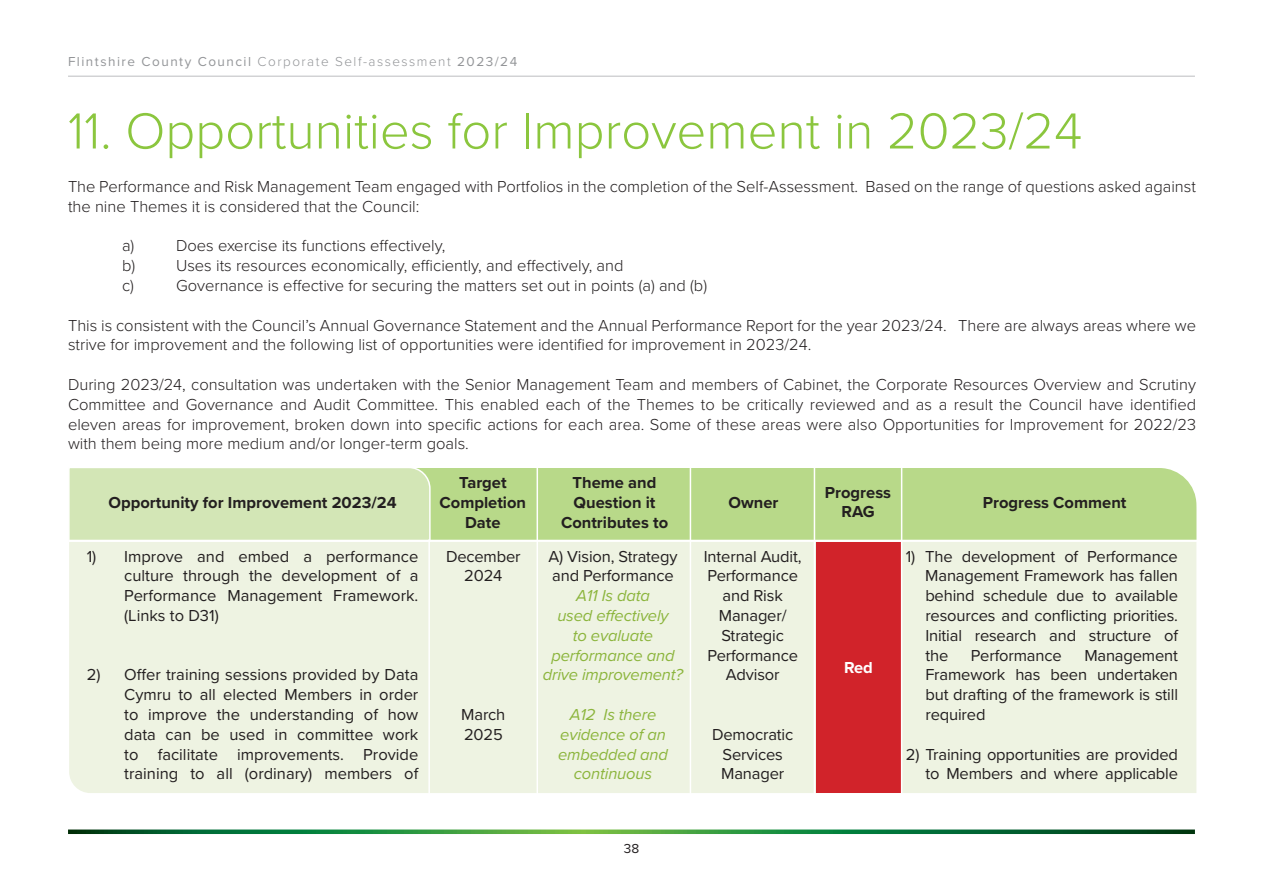
<style>
.page{position:relative;width:1263px;height:893px;background:#fff}
.page>*{position:absolute;margin:0;border:0;box-sizing:border-box;transform-origin:0 0}
.t1{font:300 52.5px "Proxima Nova";color:#8bc63e}
.t2{font:300 16.5px/19.8px "Proxima Nova";color:#231f20}
.t3{font:16.5px/19.8px "Proxima Nova";letter-spacing:-.01em;color:#231f20;text-align:justify}
.t4{font:italic 16.5px/19.8px "Proxima Nova";letter-spacing:-.01em;color:#8cb53d;text-align:center}
.t5{font:700 16.5px/19.8px "Proxima Nova";color:#231f20;text-align:center}
.t6{font:700 16.5px "Proxima Nova";color:#fff}
.t7{font:13.5px "Proxima Nova";letter-spacing:.11em;color:#939598}
.t8{font:13.5px "Proxima Nova";color:#231f20}
.s1{font-weight:300}
.s2{font-style:normal;color:#231f20}
</style>
<div class="page">
<svg style="left:68px;top:829px;width:1127px;height:5px;background:#348a4a"></svg>
<hr style="left:68px;top:76px;width:1127px;height:1px;background:#bcbdc0">
<div style="left:69px;top:542px;width:1127px;height:251px;background:#eef3e2"></div>
<div style="left:431px;top:468px;width:765px;height:72px;background:#b8d989"></div>
<div style="left:69px;top:468px;width:362px;height:75px;background:#d3e6b6"></div>
<div style="left:816px;top:542px;width:86px;height:251px;background:#d1232a"></div>
<hr style="left:536px;top:468px;width:2px;height:345px;background:#fff">
<hr style="left:690px;top:468px;width:1px;height:338px;background:#fff">
<hr style="left:814px;top:468px;width:1px;height:346px;background:#fff">
<hr style="left:901px;top:468px;width:1px;height:344px;background:#fff">
<hr style="left:428px;top:539px;width:2px;height:274px;background:#fff">
<hr style="left:68px;top:540px;width:1134px;height:2px;background:#fff">
<p class="t7" style="left:68px;top:51px;width:451px">Flintshire County Council <span class="s1">Corporate Self-assessment</span> 2023/24</p>
<p class="t1" style="left:68px;top:92px;width:1016px">11. Opportunities for Improvement in 2023/24</p>
<p class="t2" style="left:68px;top:176px;width:1129px">The Performance and Risk Management Team engaged with Portfolios in the completion of the Self-Assessment. Based on the range of questions asked against the nine Themes it is considered that the Council:</p>
<p class="t2" style="left:122px;top:235px;width:14px">a)</p>
<p class="t2" style="left:176px;top:235px;width:271px">Does exercise its functions efectively,</p>
<p class="t2" style="left:122px;top:255px;width:15px">b)</p>
<p class="t2" style="left:176px;top:255px;width:449px">Uses its resources economically, efciently, and efectively, and</p>
<p class="t2" style="left:122px;top:275px;width:13px">c)</p>
<p class="t2" style="left:176px;top:275px;width:533px">Governance is efective for securing the matters set out in points (a) and (b)</p>
<p class="t2" style="left:68px;top:314px;width:1129px">This is consistent with the Council’s Annual Governance Statement and the Annual Performance Report for the year 2023/24. There are always areas where we strive for improvement and the following list of opportunities were identifed for improvement in 2023/24.</p>
<p class="t2" style="left:68px;top:374px;width:1129px;text-align:justify">During 2023/24, consultation was undertaken with the Senior Management Team and members of Cabinet, the Corporate Resources Overview and Scrutiny Committee and Governance and Audit Committee. This enabled each of the Themes to be critically reviewed and as a result the Council have identifed eleven areas for improvement, broken down into specifc actions for each area. Some of these areas were also Opportunities for Improvement for 2022/23 with them being more medium and/or longer-term goals.</p>
<p class="t5" style="left:108px;top:492px;width:290px">Opportunity for Improvement 2023/24</p>
<p class="t3" style="left:124px;top:545px;width:296px;text-indent:-38px">1) Improve and embed a performance culture through the development of a Performance Management Framework. (Links to D31)</p>
<p class="t3" style="left:124px;top:664px;width:296px;text-indent:-38px">2) Ofer training sessions provided by Data Cymru to all elected Members in order to improve the understanding of how data can be used in committee work to facilitate improvements. Provide training to all (ordinary) members of</p>
<p class="t5" style="left:440px;top:472px;width:88px">Target<br>Completion<br>Date</p>
<p class="t5" style="left:561px;top:472px;width:109px">Theme and<br>Question it<br>Contributes to</p>
<p class="t3" style="left:446px;top:545px;width:76px;text-align:center">December<br>2024</p>
<p class="t3" style="left:461px;top:704px;width:46px">March<br>2025</p>
<p class="t4" style="left:543px;top:545px;width:142px"><span class="s2">A) Vision, Strategy and Performance<br></span>A11 Is data<br>used efectively<br>to evaluate performance and drive improvement?</p>
<p class="t4" style="left:558px;top:704px;width:111px">A12 Is there evidence of an embedded and continuous</p>
<p class="t5" style="left:728px;top:492px;width:51px">Owner</p>
<p class="t5" style="left:825px;top:482px;width:68px">Progress<br>RAG</p>
<p class="t5" style="left:983px;top:492px;width:145px">Progress Comment</p>
<p class="t3" style="left:704px;top:545px;width:99px;text-align:center">Internal Audit,<br>Performance and Risk<br>Manager/<br>Strategic<br>Performance<br>Advisor</p>
<p class="t3" style="left:712px;top:724px;width:83px;text-align:center">Democratic<br>Services<br>Manager</p>
<p class="t6" style="left:844px;top:655px;width:30px">Red</p>
<p class="t3" style="left:925px;top:545px;width:255px;text-indent:-20px">1) The development of Performance Management Framework has fallen behind schedule due to available resources and conficting priorities.<br>Initial research and structure of the</p>
<p class="t3" style="left:971px;top:644px;width:92px">Performance</p>
<p class="t3" style="left:925px;top:644px;width:254px;text-indent:159px">Management Framework has been undertaken but drafting of the framework is still required</p>
<p class="t3" style="left:906px;top:743px;width:274px;text-align:right">2) Training opportunities are provided to Members and where applicable</p>
<p class="t8" style="left:624px;top:838px;width:17px">38</p>
</div>
